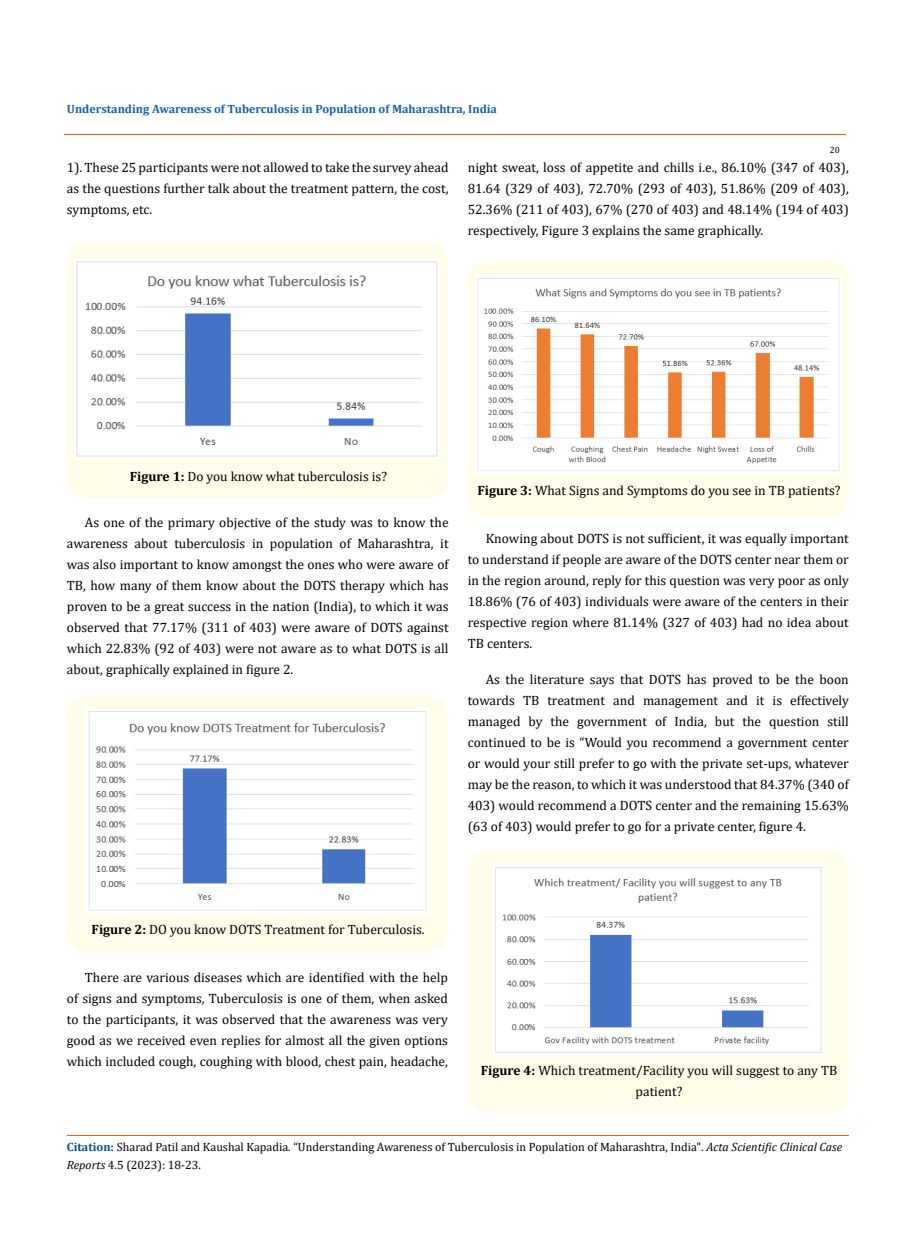
<style>
.page{position:relative;width:917px;height:1242px;background:#fff}
.page>*{position:absolute;margin:0;border:0;box-sizing:border-box;transform-origin:0 0}
.t1{font:13.5px/21px "Cambria";color:#000;text-align:justify}
.t2{font:12px/18px "Cambria";color:#000}
.t3{font:700 12px "Cambria";color:#1560a6}
.t4{font:9px "Cambria";color:#000}
.s1{font-weight:700}
.s2{font-weight:700;color:#035089}
.s3{font-style:italic}
</style>
<div class="page">
<div style="left:67px;top:243px;width:381px;height:254px;background:#fffde9;border-radius:18px"></div>
<img style="left:74px;top:258px;width:366px;height:201px">
<div style="left:67px;top:696px;width:381px;height:256px;background:#fffde9;border-radius:18px"></div>
<img style="left:86px;top:709px;width:343px;height:205px">
<div style="left:468px;top:260px;width:380px;height:256px;background:#fffde9;border-radius:18px"></div>
<img style="left:475px;top:275px;width:366px;height:200px">
<div style="left:468px;top:851px;width:380px;height:262px;background:#fffde9;border-radius:18px"></div>
<img style="left:493px;top:864px;width:331px;height:193px">
<hr style="left:64px;top:135px;width:781px;height:1px;background:#e05d1a">
<hr style="left:67px;top:1136px;width:781px;height:1px;background:#e05d1a">
<p class="t3" style="left:67px;top:100px;width:431px">Understanding Awareness of Tuberculosis in Population of Maharashtra, India</p>
<p class="t4" style="left:829px;top:145px;width:11px">20</p>
<p class="t1" style="left:67px;top:157px;width:383px">1). These 25 participants were not allowed to take the survey ahead as the questions further talk about the treatment pattern, the cost, symptoms, etc.</p>
<p class="t1" style="left:468px;top:157px;width:382px">night sweat, loss of appetite and chills i.e., 86.10% (347 of 403), 81.64 (329 of 403), 72.70% (293 of 403), 51.86% (209 of 403), 52.36% (211 of 403), 67% (270 of 403) and 48.14% (194 of 403) respectively, Figure 3 explains the same graphically.</p>
<p class="t1" style="left:130px;top:466px;width:259px"><span class="s1">Figure 1:</span> Do you know what tuberculosis is?</p>
<p class="t1" style="left:67px;top:512px;width:383px;text-indent:18px">As one of the primary objective of the study was to know the awareness about tuberculosis in population of Maharashtra, it was also important to know amongst the ones who were aware of TB, how many of them know about the DOTS therapy which has proven to be a great success in the nation (India), to which it was observed that 77.17% (311 of 403) were aware of DOTS against which 22.83% (92 of 403) were not aware as to what DOTS is all about, graphically explained in figure 2.</p>
<p class="t1" style="left:477px;top:480px;width:365px"><span class="s1">Figure 3:</span> What Signs and Symptoms do you see in TB patients?</p>
<p class="t1" style="left:468px;top:528px;width:382px;text-indent:18px">Knowing about DOTS is not sufficient, it was equally important to understand if people are aware of the DOTS center near them or in the region around, reply for this question was very poor as only 18.86% (76 of 403) individuals were aware of the centers in their respective region where 81.14% (327 of 403) had no idea about TB centers.</p>
<p class="t1" style="left:468px;top:669px;width:382px;text-indent:18px">As the literature says that DOTS has proved to be the boon towards TB treatment and management and it is effectively managed by the government of India, but the question still continued to be is “Would you recommend a government center or would your still prefer to go with the private set-ups, whatever may be the reason, to which it was understood that 84.37% (340 of 403) would recommend a DOTS center and the remaining 15.63% (63 of 403) would prefer to go for a private center, figure 4.</p>
<p class="t1" style="left:92px;top:919px;width:334px"><span class="s1">Figure 2:</span> DO you know DOTS Treatment for Tuberculosis.</p>
<p class="t1" style="left:67px;top:967px;width:382px;text-indent:18px">There are various diseases which are identified with the help of signs and symptoms, Tuberculosis is one of them, when asked to the participants, it was observed that the awareness was very good as we received even replies for almost all the given options which included cough, coughing with blood, chest pain, headache,</p>
<p class="t1" style="left:480px;top:1060px;width:358px;text-align:center"><span class="s1">Figure 4:</span> Which treatment/Facility you will suggest to any TB patient?</p>
<p class="t2" style="left:67px;top:1138px;width:776px"><span class="s2">Citation:</span> Sharad Patil and Kaushal Kapadia<span class="s3">.</span> “Understanding Awareness of Tuberculosis in Population of Maharashtra, India". <span class="s3">Acta Scientific Clinical Case<br>Reports</span> 4.5 (2023): 18-23.</p>
</div>
